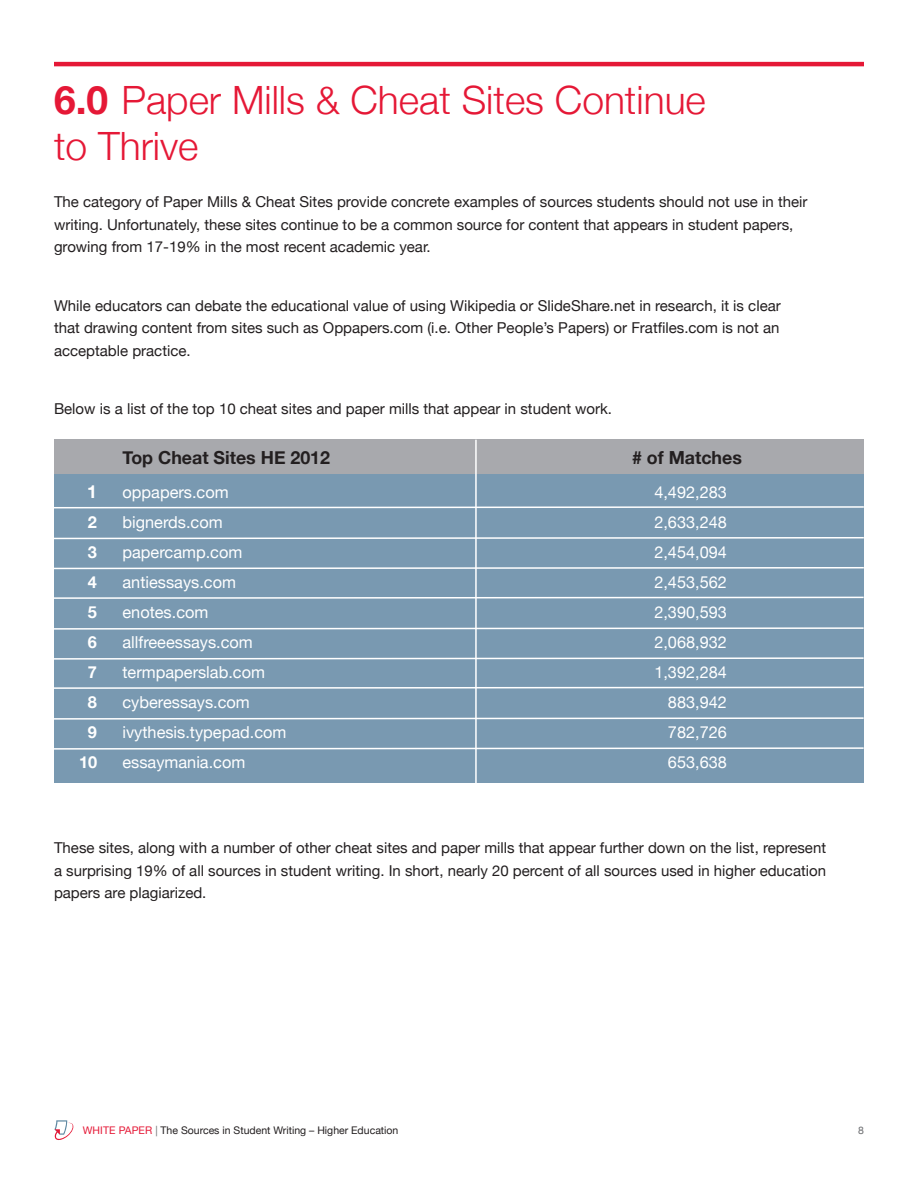
<style>
.page{position:relative;width:918px;height:1188px;background:#fff}
.page>*{position:absolute;margin:0;border:0;box-sizing:border-box;transform-origin:0 0}
.t1{font:300 39px/46.8px "Helvetica Neue";color:#e51836}
.Body{font:700 18px "Helvetica Neue";color:#231f20}
.Body-2{font:700 18px "Helvetica Neue";color:#fff}
.Body-3{font:16.5px "Helvetica Neue";color:#fff}
.Body-4{font:700 16.5px "Helvetica Neue";color:#fff}
.t2{font:15px/22.5px "Helvetica Neue";color:#231f20;text-align:justify}
.t3{font:10.5px "Helvetica Neue";color:#231f20}
.t4{font:10.5px "Helvetica Neue";color:#6c6d70}
.s1{font-weight:700}
.s2{color:#e51836}
.s3{color:#6c6d70}
</style>
<div class="page">
<svg style="left:54px;top:1120px;width:20px;height:20px"></svg>
<hr style="left:54px;top:62px;width:810px;height:4px;background:#e51836">
<div style="left:54px;top:440px;width:810px;height:343px;background:#7999b1"></div>
<div style="left:54px;top:440px;width:810px;height:34px;background:#a8a9ad"></div>
<svg style="left:54px;top:506px;width:810px;height:3px"></svg>
<svg style="left:54px;top:537px;width:810px;height:3px"></svg>
<svg style="left:54px;top:567px;width:810px;height:3px"></svg>
<svg style="left:54px;top:596px;width:810px;height:3px"></svg>
<svg style="left:54px;top:627px;width:810px;height:3px"></svg>
<svg style="left:54px;top:657px;width:810px;height:3px"></svg>
<svg style="left:54px;top:686px;width:810px;height:3px"></svg>
<svg style="left:54px;top:717px;width:810px;height:3px"></svg>
<svg style="left:54px;top:747px;width:810px;height:3px"></svg>
<hr style="left:475px;top:440px;width:2px;height:343px;background:#fff">
<h1 class="t1" style="left:54px;top:76px;width:653px"><span class="s1">6.0</span> Paper Mills &amp; Cheat Sites Continue to Thrive</h1>
<h2 class="t2" style="left:54px;top:191px;width:755px;text-align:left">The category of Paper Mills &amp; Cheat Sites provide concrete examples of sources students should not use in their writing. Unfortunately, these sites continue to be a common source for content that appears in student papers, growing from 17-19% in the most recent academic year.</h2>
<h2 class="t2" style="left:54px;top:294px;width:728px">While educators can debate the educational value of using Wikipedia or SlideShare.net in research, it is clear that drawing content from sites such as Oppapers.com (i.e. Other People’s Papers) or Fratfiles.com is not an acceptable practice.</h2>
<h2 class="t2" style="left:54px;top:398px;width:560px">Below is a list of the top 10 cheat sites and paper mills that appear in student work.</h2>
<p class="Body" style="left:123px;top:446px;width:209px">Top Cheat Sites HE 2012</p>
<p class="Body" style="left:632px;top:446px;width:111px"># of Matches</p>
<p class="Body-2" style="left:87px;top:481px;width:11px">1</p>
<p class="Body-3" style="left:123px;top:483px;width:108px">oppapers.com</p>
<p class="Body-3" style="left:654px;top:483px;width:74px">4,492,283</p>
<p class="Body-4" style="left:88px;top:512px;width:11px">2</p>
<p class="Body-3" style="left:123px;top:513px;width:102px">bignerds.com</p>
<p class="Body-3" style="left:654px;top:513px;width:74px">2,633,248</p>
<p class="Body-4" style="left:88px;top:542px;width:11px">3</p>
<p class="Body-3" style="left:123px;top:543px;width:121px">papercamp.com</p>
<p class="Body-3" style="left:654px;top:543px;width:74px">2,454,094</p>
<p class="Body-4" style="left:88px;top:572px;width:11px">4</p>
<p class="Body-3" style="left:123px;top:573px;width:115px">antiessays.com</p>
<p class="Body-3" style="left:654px;top:573px;width:74px">2,453,562</p>
<p class="Body-4" style="left:88px;top:602px;width:11px">5</p>
<p class="Body-3" style="left:123px;top:603px;width:87px">enotes.com</p>
<p class="Body-3" style="left:654px;top:603px;width:74px">2,390,593</p>
<p class="Body-4" style="left:88px;top:632px;width:11px">6</p>
<p class="Body-3" style="left:123px;top:633px;width:132px">allfreeessays.com</p>
<p class="Body-3" style="left:654px;top:633px;width:74px">2,068,932</p>
<p class="Body-4" style="left:88px;top:662px;width:11px">7</p>
<p class="Body-3" style="left:123px;top:663px;width:144px">termpaperslab.com</p>
<p class="Body-3" style="left:654px;top:663px;width:74px">1,392,284</p>
<p class="Body-4" style="left:88px;top:692px;width:11px">8</p>
<p class="Body-3" style="left:123px;top:693px;width:129px">cyberessays.com</p>
<p class="Body-3" style="left:668px;top:693px;width:61px">883,942</p>
<p class="Body-4" style="left:88px;top:722px;width:11px">9</p>
<p class="Body-3" style="left:123px;top:723px;width:166px">ivythesis.typepad.com</p>
<p class="Body-3" style="left:668px;top:723px;width:61px">782,726</p>
<p class="Body-4" style="left:79px;top:752px;width:20px">10</p>
<p class="Body-3" style="left:123px;top:753px;width:124px">essaymania.com</p>
<p class="Body-3" style="left:668px;top:753px;width:61px">653,638</p>
<h2 class="t2" style="left:54px;top:836px;width:774px">These sites, along with a number of other cheat sites and paper mills that appear further down on the list, represent a surprising 19% of all sources in student writing. In short, nearly 20 percent of all sources used in higher education papers are plagiarized.</h2>
<p class="t3" style="left:83px;top:1124px;width:317px"><span class="s2">WHITE PAPER</span> <span class="s3">|</span> The Sources in Student Writing – Higher Education</p>
<p class="t4" style="left:858px;top:1124px;width:7px">8</p>
</div>
